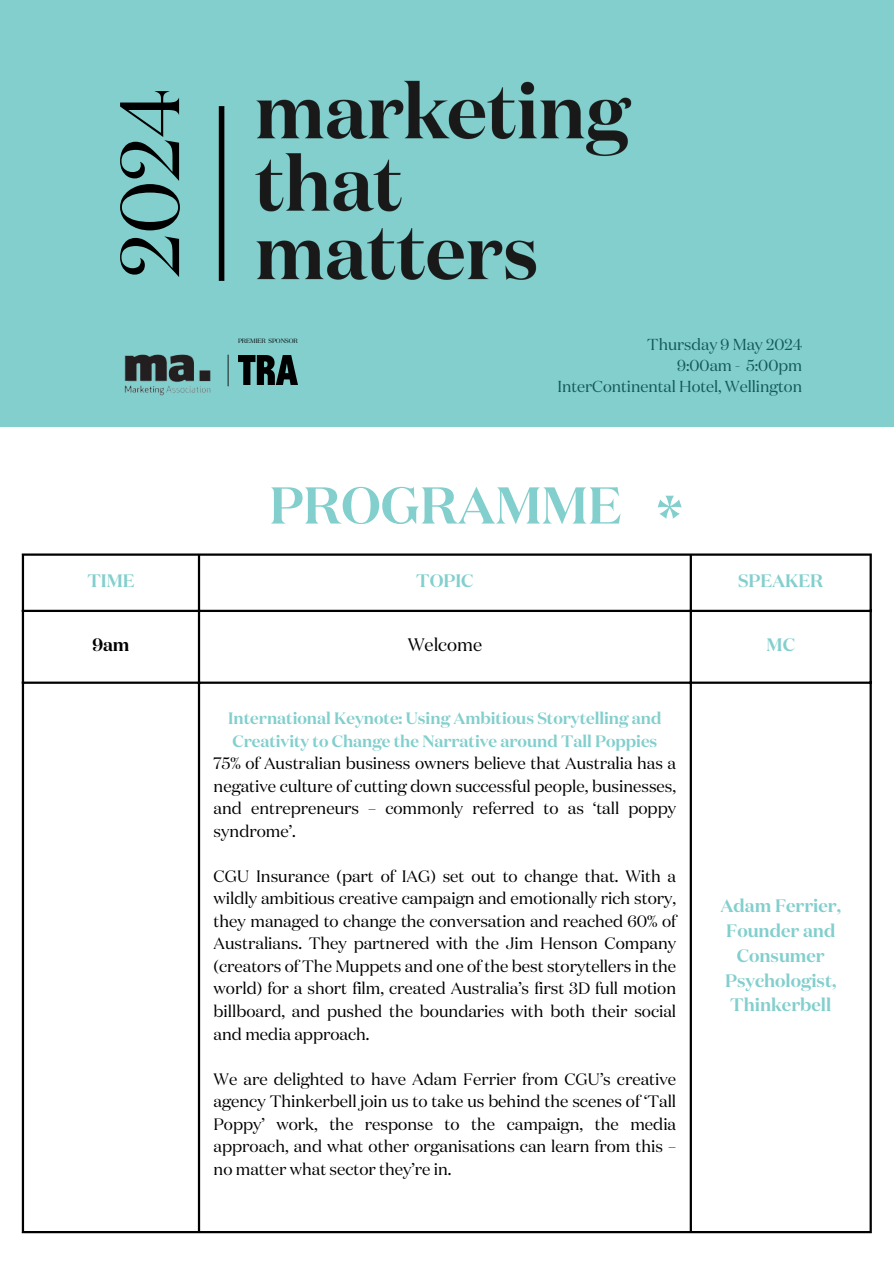
<style>
.page{position:relative;width:894px;height:1264px;background:#fff}
.page>*{position:absolute;margin:0;border:0;box-sizing:border-box;transform-origin:0 0}
.t1{font:82.95px "Domaine Display";color:#000}
.t2{font:600 72px "Domaine Display";color:#82cfcd}
.t3{font:600 51.6px "Domaine Display";color:#82cfcd}
.t4{font:600 18px/24.8px "Domaine Display";color:#82cfcd;text-align:center}
.t5{font:18px "Domaine Display";color:#000}
.t6{font:600 18px "Domaine Display";color:#000}
.t7{font:16.5px/22.5px "Domaine Display";color:#000;text-align:justify}
.t8{font:600 16.5px/22.5px "Domaine Display";color:#82cfcd}
.t9{font:15.9px/21.5px "Domaine Display";color:#155959;text-align:right}
.t10{font:6.3px "Domaine Display";color:#000}
</style>
<div class="page">
<hr style="left:22px;top:555px;width:2px;height:675px;background:#000">
<hr style="left:198px;top:555px;width:2px;height:675px;background:#000">
<hr style="left:689px;top:555px;width:2px;height:675px;background:#000">
<hr style="left:869px;top:555px;width:2px;height:675px;background:#000">
<hr style="left:22px;top:553px;width:849px;height:2px;background:#000">
<hr style="left:22px;top:609px;width:849px;height:3px;background:#000">
<hr style="left:22px;top:681px;width:849px;height:2px;background:#000">
<hr style="left:22px;top:1230px;width:849px;height:3px;background:#000">
<div style="left:0;top:0;width:893px;height:426px;background:#82cfcd"></div>
<img style="left:255px;top:80px;width:377px;height:200px">
<div style="left:219px;top:106px;width:5px;height:175px;background:#000"></div>
<img style="left:124px;top:354px;width:87px;height:42px">
<img style="left:238px;top:355px;width:60px;height:29px">
<img style="left:227px;top:354px;width:2px;height:33px">
<p class="t1" style="left:114px;top:277px;width:190px;rotate:-90deg">2024</p>
<p class="t10" style="left:238px;top:338px;width:61px">PREMIER SPONSOR</p>
<p class="t9" style="left:647px;top:334px;width:156px">Thursday 9 May 2024<br>9:00am - 5:00pm</p>
<p class="t9" style="left:557px;top:377px;width:246px">InterContinental Hotel, Wellington</p>
<p class="t3" style="left:269px;top:483px;width:354px">PROGRAMME</p>
<p class="t2" style="left:654px;top:493px;width:31px">*</p>
<p class="t4" style="left:87px;top:570px;width:49px">TIME</p>
<h1 class="t4" style="left:416px;top:570px;width:59px">TOPIC</h1>
<p class="t4" style="left:737px;top:570px;width:87px">SPEAKER</p>
<h3 class="t6" style="left:92px;top:637px;width:39px">9am</h3>
<p class="t5" style="left:407px;top:637px;width:76px">Welcome</p>
<p class="t4" style="left:766px;top:634px;width:30px">MC</p>
<p class="t8" style="left:228px;top:708px;width:435px">International Keynote: Using Ambitious Storytelling and<br>Creativity to Change the Narrative around Tall Poppies</p>
<h2 class="t7" style="left:213px;top:753px;width:464px">75% of Australian business owners believe that Australia has a negative culture of cutting down successful people, businesses, and entrepreneurs – commonly referred to as ‘tall poppy syndrome’.</h2>
<p class="t7" style="left:213px;top:866px;width:464px">CGU Insurance (part of IAG) set out to change that. With a wildly ambitious creative campaign and emotionally rich story, they managed to change the conversation and reached 60% of Australians. They partnered with the Jim Henson Company (creators of The Muppets and one of the best storytellers in the world) for a short film, created Australia’s first 3D full motion billboard, and pushed the boundaries with both their social and media approach.</p>
<p class="t7" style="left:213px;top:1068px;width:464px">We are delighted to have Adam Ferrier from CGU’s creative agency Thinkerbell join us to take us behind the scenes of ‘Tall Poppy’ work, the response to the campaign, the media approach, and what other organisations can learn from this – no matter what sector they’re in.</p>
<p class="t4" style="left:720px;top:894px;width:122px">Adam Ferrier,</p>
<p class="t4" style="left:725px;top:919px;width:112px">Founder and<br>Consumer<br>Psychologist,</p>
<p class="t4" style="left:730px;top:993px;width:102px">Thinkerbell</p>
</div>
